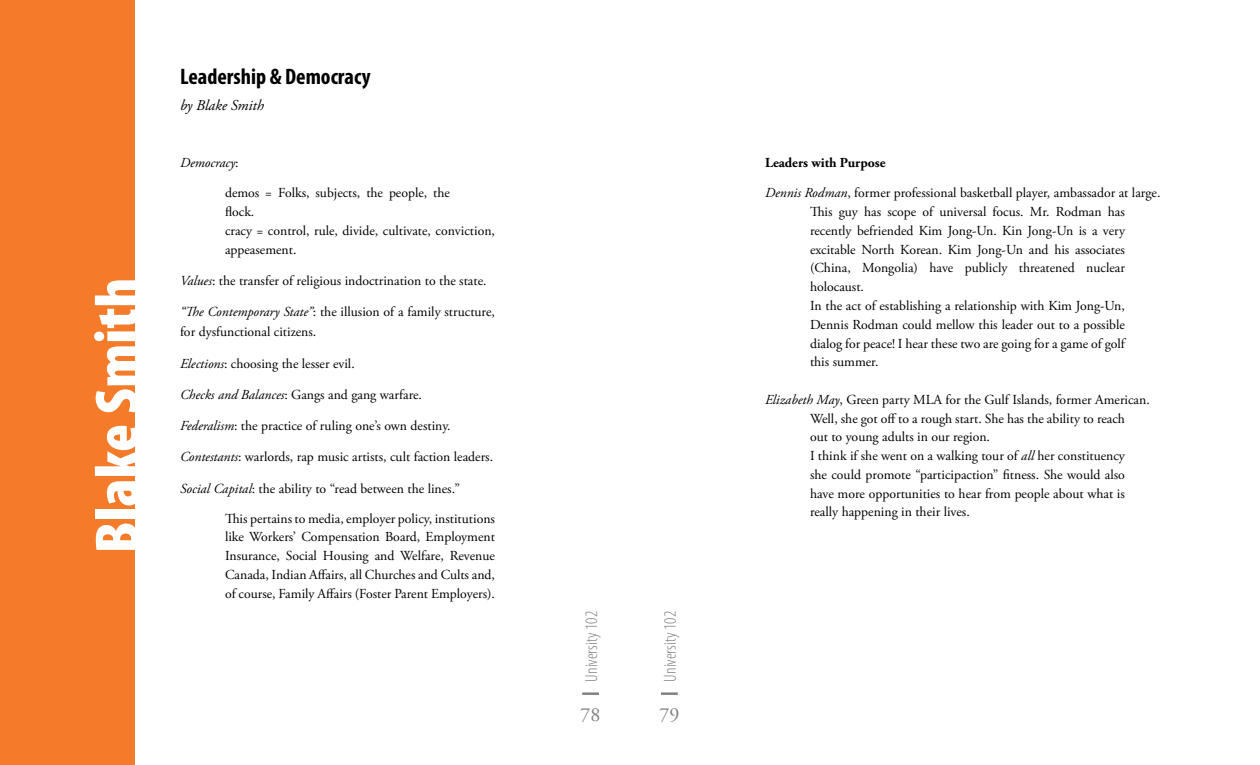
<style>
.page{position:relative;width:1260px;height:765px;background:#fff}
.page>*{position:absolute;margin:0;border:0;box-sizing:border-box;transform-origin:0 0}
.t1{font:900 condensed 62.5px "Myriad Pro";color:#fff}
.t2{font:700 condensed 22.5px "Myriad Pro";color:#000}
.t3{font:20px "Adobe Garamond Pro";color:#808285}
.t4{font:300 condensed 17.5px "Myriad Pro";color:#808285}
.t5{font:italic 15px "Adobe Garamond Pro";color:#000}
.t6{font:13.75px/18.8px "Adobe Garamond Pro";color:#000}
.s1{font-style:italic}
.s2{font-weight:700}
</style>
<div class="page">
<hr style="left:582px;top:692px;width:17px;height:3px;background:#808285">
<hr style="left:661px;top:692px;width:17px;height:3px;background:#808285">
<div style="left:0;top:0;width:135px;height:765px;background:#f47b29"></div>
<h1 class="t1" style="left:77px;top:553px;width:277px;rotate:-90deg">Blake Smith</h1>
<h2 class="t2" style="left:180px;top:63px;width:192px">Leadership &amp; Democracy</h2>
<p class="t5" style="left:180px;top:96px;width:85px">by Blake Smith</p>
<p class="t6" style="left:225px;top:149px;width:227px;line-height:30px;text-indent:-45px"><span class="s1">Democracy</span>:<br>demos = Folks, subjects, the people, the</p>
<p class="t6" style="left:225px;top:203px;width:272px">flock.<br>cracy = control, rule, divide, cultivate, conviction, appeasement.</p>
<p class="t6" style="left:180px;top:272px;width:308px"><span class="s1">Values</span>: the transfer of religious indoctrination to the state.</p>
<p class="t6" style="left:180px;top:302px;width:316px;line-height:20px"><span class="s1">“The Contemporary State”</span>: the illusion of a family structure, for dysfunctional citizens.</p>
<p class="t6" style="left:180px;top:354px;width:176px"><span class="s1">Elections</span>: choosing the lesser evil.</p>
<p class="t6" style="left:180px;top:386px;width:244px"><span class="s1">Checks and Balances</span>: Gangs and gang warfare.</p>
<p class="t6" style="left:180px;top:417px;width:272px"><span class="s1">Federalism</span>: the practice of ruling one’s own destiny.</p>
<p class="t6" style="left:180px;top:448px;width:315px"><span class="s1">Contestants</span>: warlords, rap music artists, cult faction leaders.</p>
<p class="t6" style="left:225px;top:474px;width:272px;line-height:30px;text-indent:-45px"><span class="s1">Social Capital</span>: the ability to “read between the lines.”<br>This pertains to media, employer policy, institutions</p>
<p class="t6" style="left:225px;top:528px;width:272px;text-align:justify">like Workers’ Compensation Board, Employment Insurance, Social Housing and Welfare, Revenue Canada, Indian Affairs, all Churches and Cults and, of course, Family Affairs (Foster Parent Employers).</p>
<p class="t4" style="left:581px;top:682px;width:72px;rotate:-90deg">University 102</p>
<p class="t4" style="left:660px;top:682px;width:72px;rotate:-90deg">University 102</p>
<h3 class="t3" style="left:659px;top:702px;width:21px">79</h3>
<h3 class="t3" style="left:581px;top:702px;width:21px">78</h3>
<p class="t6" style="left:765px;top:149px;width:397px;line-height:30px"><span class="s2">Leaders with Purpose<br></span><span class="s1">Dennis Rodman</span>, former professional basketball player, ambassador at large.</p>
<p class="t6" style="left:810px;top:203px;width:317px">This guy has scope of universal focus. Mr. Rodman has recently befriended Kim Jong-Un. Kin Jong-Un is a very excitable North Korean. Kim Jong-Un and his associates (China, Mongolia) have publicly threatened nuclear holocaust.<br>In the act of establishing a relationship with Kim Jong-Un, Dennis Rodman could mellow this leader out to a possible dialog for peace! I hear these two are going for a game of golf this summer.</p>
<p class="t6" style="left:810px;top:391px;width:341px;text-indent:-45px"><span class="s1">Elizabeth May</span>, Green party MLA for the Gulf Islands, former American.<br>Well, she got off to a rough start. She has the ability to reach<br>out to young adults in our region.<br>I think if she went on a walking tour of <span class="s1">all</span> her constituency<br>she could promote “participaction” fitness. She would also have more opportunities to hear from people about what is really happening in their lives.</p>
</div>
